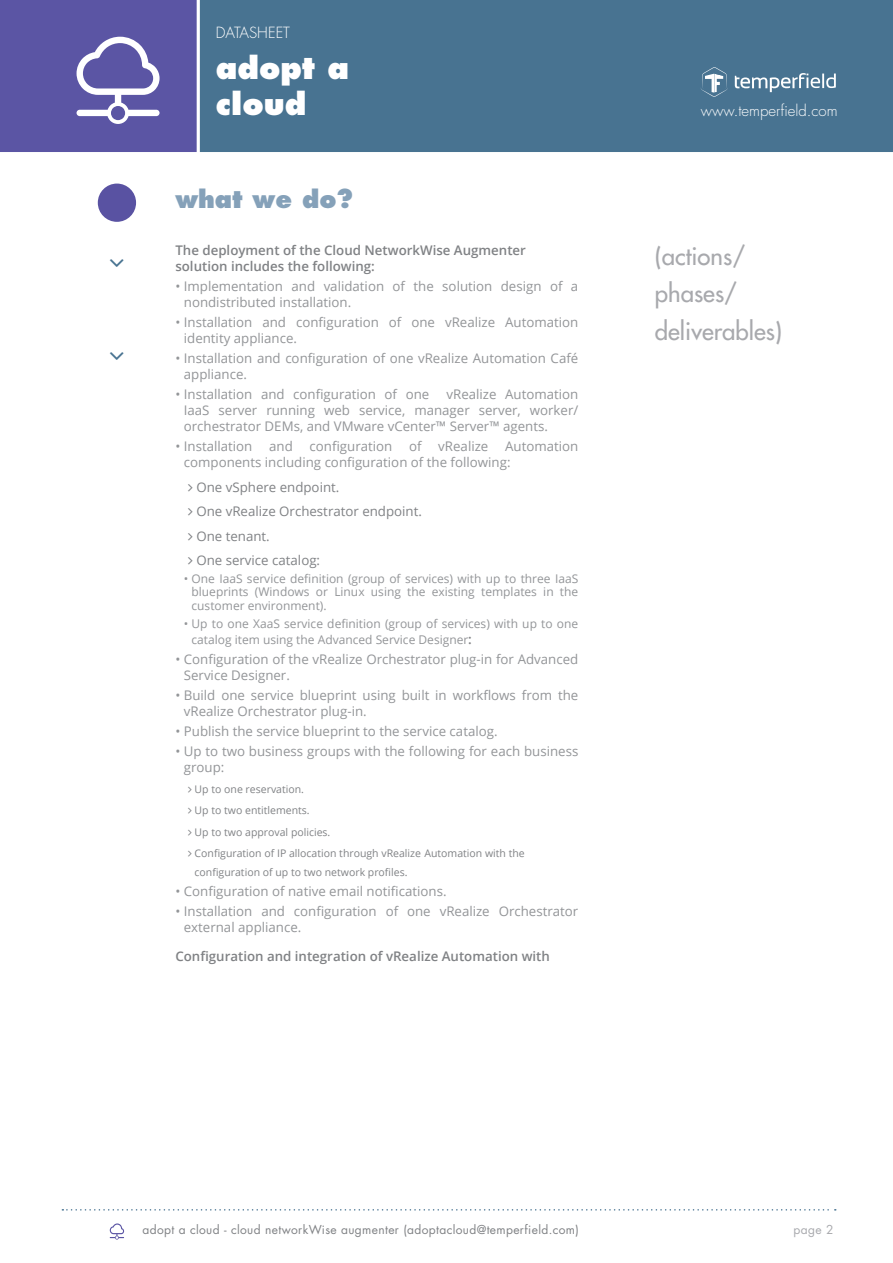
<style>
.page{position:relative;width:893px;height:1263px;background:#fff}
.page>*{position:absolute;margin:0;border:0;box-sizing:border-box;transform-origin:0 0}
.t1{font:800 30px/36px "Futura Std";color:#fff}
.t2{font:500 24px/37.8px "Futura Std";color:#a8a9ad}
.t3{font:800 24px "Futura Std";color:#85a1b9}
.t4{font:300 15px "Futura Std";color:#fff}
.t5{font:13.35px/15.9px "Open Sans";color:#939598}
.t6{font:600 13.35px/15.9px "Open Sans";color:#808285}
.t7{font:13.35px/24.5px "Open Sans";color:#808285}
.t8{font:12px/13.5px "Open Sans";color:#939598;text-align:justify}
.t9{font:12px "Futura Std";letter-spacing:.03em;color:#808285}
.t10{font:12px "Futura Std";color:#a8a9ad}
.t11{font:10.5px/21.1px "Open Sans";color:#808285}
.s1{font-weight:600;font-size:13.35px;color:#808285}
</style>
<div class="page">
<div style="left:200px;top:0;width:693px;height:152px;background:#487391"></div>
<svg style="left:0;top:0;width:197px;height:152px;background:#6560aa"></svg>
<svg style="left:110px;top:1223px;width:14px;height:16px"></svg>
<svg style="left:62px;top:1209px;width:774px;height:1px"></svg>
<svg style="left:735px;top:73px;width:101px;height:19px"></svg>
<svg style="left:701px;top:67px;width:27px;height:30px"></svg>
<div style="left:98px;top:184px;width:38px;height:38px;background:#5952a2;border-radius:50%"></div>
<p class="t4" style="left:216px;top:24px;width:76px">DATASHEET</p>
<h1 class="t1" style="left:216px;top:50px;width:135px">adopt a cloud</h1>
<h2 class="t3" style="left:175px;top:183px;width:179px">what we do?</h2>
<p class="t6" style="left:175px;top:242px;width:352px">The deployment of the Cloud NetworkWise Augmenter solution includes the following:</p>
<p class="t5" style="left:184px;top:278px;width:396px;text-indent:-8px">• Implementation and validation of the solution design of a nondistributed installation.</p>
<p class="t5" style="left:184px;top:314px;width:396px;text-indent:-8px">• Installation and configuration of one vRealize Automation identity appliance.</p>
<p class="t5" style="left:184px;top:350px;width:396px;text-indent:-8px">• Installation and configuration of one vRealize Automation Café appliance.</p>
<p class="t5" style="left:175px;top:386px;width:255px">• Installation and configuration of one</p>
<p class="t5" style="left:184px;top:386px;width:396px;text-align:justify;text-indent:263px">vRealize Automation IaaS server running web service, manager server, worker/ orchestrator DEMs, and VMware vCenter™ Server™ agents.</p>
<p class="t5" style="left:175px;top:438px;width:79px">• Installation</p>
<p class="t5" style="left:269px;top:438px;width:25px">and</p>
<p class="t5" style="left:310px;top:438px;width:84px">configuration</p>
<p class="t5" style="left:409px;top:438px;width:14px">of</p>
<p class="t5" style="left:438px;top:438px;width:52px">vRealize</p>
<p class="t5" style="left:184px;top:438px;width:396px;text-indent:321px">Automation components including configuration of the following:</p>
<p class="t7" style="left:196px;top:474px;width:227px">One vSphere endpoint.<br>One vRealize Orchestrator endpoint.<br>One tenant.<br>One service catalog:</p>
<p class="t8" style="left:192px;top:571px;width:388px;text-indent:-8px">• One IaaS service definition (group of services) with up to three IaaS blueprints (Windows or Linux using the existing templates in the customer environment).</p>
<p class="t8" style="left:192px;top:615px;width:388px;line-height:15.9px;text-indent:-8px">• Up to one XaaS service definition (group of services) with up to one catalog item using the Advanced Service Designer<span class="s1">:</span></p>
<p class="t5" style="left:184px;top:651px;width:396px;text-indent:-8px">• Configuration of the vRealize Orchestrator plug-in for Advanced<br>Service Designer.</p>
<p class="t5" style="left:184px;top:687px;width:396px;text-indent:-8px">• Build one service blueprint using built in workflows from the vRealize Orchestrator plug-in.</p>
<p class="t5" style="left:175px;top:723px;width:324px">• Publish the service blueprint to the service catalog.</p>
<p class="t5" style="left:184px;top:743px;width:396px;text-indent:-8px">• Up to two business groups with the following for each business group:</p>
<p class="t11" style="left:195px;top:779px;width:332px">Up to one reservation.<br>Up to two entitlements.<br>Up to two approval policies.<br>Configuration of IP allocation through vRealize Automation with the</p>
<p class="t11" style="left:195px;top:861px;width:214px">configuration of up to two network profiles.</p>
<p class="t5" style="left:175px;top:883px;width:273px">• Configuration of native email notifications.</p>
<p class="t5" style="left:184px;top:903px;width:396px;text-indent:-8px">• Installation and configuration of one vRealize Orchestrator external appliance.</p>
<p class="t6" style="left:175px;top:948px;width:376px">Configuration and integration of vRealize Automation with</p>
<p class="t4" style="left:701px;top:101px;width:138px">www.temperfield.com</p>
<h2 class="t2" style="left:655px;top:237px;width:129px">(actions/ phases/ deliverables)</h2>
<p class="t9" style="left:142px;top:1222px;width:438px">adopt a cloud - cloud networkWise augmenter (adoptacloud@temperfield.com)</p>
<p class="t10" style="left:793px;top:1222px;width:41px">page 2</p>
</div>
